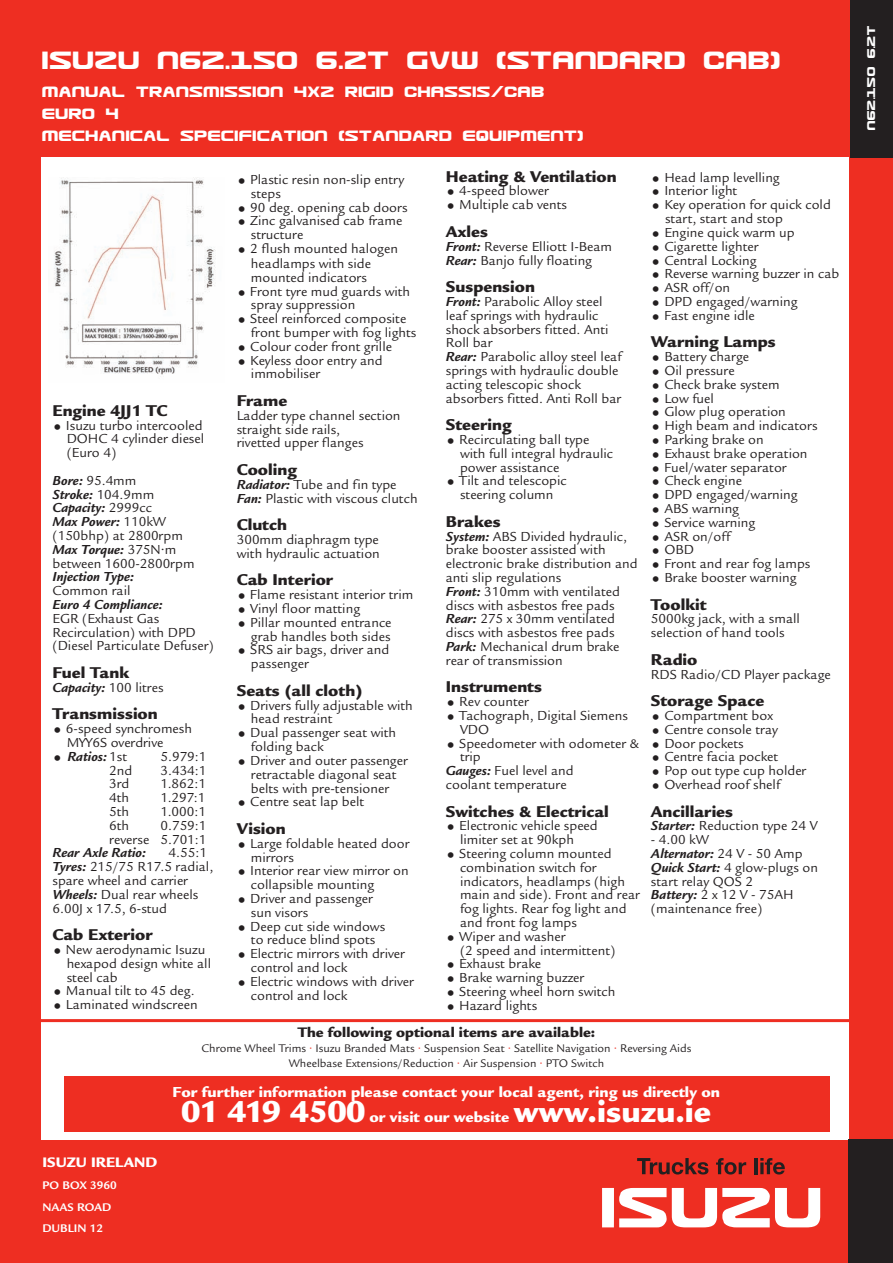
<style>
.page{position:relative;width:893px;height:1263px;background:#ee2e22}
.page>*{position:absolute;margin:0;border:0;box-sizing:border-box;transform-origin:0 0}
.t1{font:900 33px "Legacy Sans";color:#fff}
.t2{font:30px "Usuzi";color:#fff}
.t3{font:18px/21.9px "Usuzi";color:#fff}
.t4{font:900 17.1px "Legacy Sans";color:#231f20}
.t5{font:900 15.75px "Legacy Sans";color:#fff}
.t6{font:900 15px "Legacy Sans";color:#231f20}
.t7{font:900 15px "Legacy Sans";color:#fff}
.t8{font:14.25px/13.8px "Legacy Sans";color:#231f20}
.t9{font:italic 700 14.25px "Legacy Sans";color:#231f20}
.t10{font:13.5px "Usuzi";color:#fff}
.t11{font:12px/15px "Legacy Sans";color:#231f20;text-align:center}
.t12{font:700 12px/21.8px "Legacy Sans";color:#fff}
.s1{font-weight:700;font-style:italic}
.s2{color:#ee2e22}
.s3{font-weight:400;font-style:normal}
.s4{font-size:15.75px}
</style>
<div class="page">
<div style="left:41px;top:157px;width:808px;height:983px;background:#fff"></div>
<div style="left:64px;top:1076px;width:765px;height:55px;background:#ee2e22"></div>
<hr style="left:34px;top:1019px;width:826px;height:3px;background:#ee2e22">
<div style="left:850px;top:0;width:43px;height:157px;background:#231f20"></div>
<div style="left:849px;top:1140px;width:44px;height:123px;background:#231f20"></div>
<svg style="left:602px;top:1188px;width:218px;height:39px"></svg>
<svg style="left:637px;top:1158px;width:71px;height:16px"></svg>
<svg style="left:716px;top:1158px;width:30px;height:16px"></svg>
<hr style="left:754px;top:1158px;width:4px;height:16px;background:#231f20">
<svg style="left:760px;top:1158px;width:25px;height:16px"></svg>
<img style="left:54px;top:178px;width:162px;height:197px">
<h2 class="t2" style="left:43px;top:45px;width:741px">ISUZU N62.15O 6.2T GVW (STANDARD CAB)</h2>
<p class="t3" style="left:43px;top:80px;width:543px">MANUAL TRANSMISSION 4X2 RIGID CHASSIS/CAB<br>EURO 4<br>MECHANICAL SPECIFICATION (STANDARD EQUIPMENT)</p>
<p class="t4" style="left:446px;top:170px;width:172px">Heating &amp; Ventilation</p>
<p class="t8" style="left:459px;top:185px;width:109px">4-speed blower<br>Multiple cab vents</p>
<p class="t4" style="left:446px;top:225px;width:44px">Axles</p>
<p class="t8" style="left:446px;top:241px;width:168px"><span class="s1">Front:</span> Reverse Elliott I-Beam<br><span class="s1">Rear:</span> Banjo fully floating</p>
<p class="t4" style="left:446px;top:280px;width:91px">Suspension</p>
<p class="t8" style="left:446px;top:296px;width:177px"><span class="s1">Front:</span> Parabolic Alloy steel leaf springs with hydraulic shock absorbers fitted. Anti<br>Roll bar<br><span class="s1">Rear:</span> Parabolic alloy steel leaf springs with hydraulic double acting telescopic shock absorbers fitted. Anti Roll bar</p>
<p class="t4" style="left:446px;top:418px;width:67px">Steering</p>
<p class="t8" style="left:459px;top:434px;width:155px">Recirculating ball type with full integral hydraulic power assistance<br>Tilt and telescopic steering column</p>
<p class="t4" style="left:446px;top:515px;width:56px">Brakes</p>
<p class="t8" style="left:446px;top:530px;width:193px"><span class="s1">System:</span> ABS Divided hydraulic, brake booster assisted with electronic brake distribution and anti slip regulations<br><span class="s1">Front:</span> 310mm with ventilated discs with asbestos free pads<br><span class="s1">Rear:</span> 275 x 30mm ventilated discs with asbestos free pads<br><span class="s1">Park:</span> Mechanical drum brake rear of transmission</p>
<p class="t4" style="left:446px;top:681px;width:98px">Instruments</p>
<p class="t8" style="left:459px;top:696px;width:71px">Rev counter</p>
<p class="t8" style="left:459px;top:710px;width:170px">Tachograph, Digital Siemens</p>
<p class="t8" style="left:460px;top:724px;width:31px">VDO</p>
<p class="t8" style="left:459px;top:737px;width:181px">Speedometer with odometer &amp;</p>
<p class="t8" style="left:460px;top:751px;width:22px">trip</p>
<p class="t8" style="left:446px;top:765px;width:129px"><span class="s1">Gauges:</span> Fuel level and</p>
<p class="t8" style="left:446px;top:779px;width:122px">coolant temperature</p>
<p class="t4" style="left:446px;top:805px;width:165px">Switches &amp; Electrical</p>
<p class="t8" style="left:459px;top:820px;width:182px">Electronic vehicle speed<br>limiter set at 90kph<br>Steering column mounted combination switch for indicators, headlamps (high main and side). Front and rear fog lights. Rear fog light and and front fog lamps<br>Wiper and washer<br>(2 speed and intermittent)<br>Exhaust brake<br>Brake warning buzzer<br>Steering wheel horn switch<br>Hazard lights</p>
<p class="t6" style="left:298px;top:1027px;width:299px">The following optional items are available:</p>
<p class="t11" style="left:201px;top:1042px;width:491px">Chrome Wheel Trims <span class="s2">•</span> Isuzu Branded Mats <span class="s2">•</span> Suspension Seat <span class="s2">•</span> Satellite Navigation <span class="s2">•</span> Reversing Aids<br>Wheelbase Extensions/Reduction <span class="s2">•</span> Air Suspension <span class="s2">•</span> PTO Switch</p>
<p class="t8" style="left:664px;top:172px;width:176px">Head lamp levelling<br>Interior light<br>Key operation for quick cold start, start and stop<br>Engine quick warm up<br>Cigarette lighter<br>Central Locking<br>Reverse warning buzzer in cab<br>ASR off/on<br>DPD engaged/warning<br>Fast engine idle</p>
<p class="t4" style="left:651px;top:336px;width:127px">Warning Lamps</p>
<p class="t8" style="left:664px;top:351px;width:155px">Battery charge<br>Oil pressure<br>Check brake system<br>Low fuel<br>Glow plug operation<br>High beam and indicators<br>Parking brake on<br>Exhaust brake operation<br>Fuel/water separator<br>Check engine<br>DPD engaged/warning<br>ABS warning<br>Service warning<br>ASR on/off<br>OBD<br>Front and rear fog lamps<br>Brake booster warning</p>
<p class="t4" style="left:651px;top:598px;width:57px">Toolkit</p>
<p class="t8" style="left:651px;top:613px;width:151px">5000kg jack, with a small selection of hand tools</p>
<p class="t4" style="left:651px;top:653px;width:48px">Radio</p>
<p class="t8" style="left:651px;top:668px;width:181px">RDS Radio/CD Player package</p>
<p class="t4" style="left:651px;top:694px;width:115px">Storage Space</p>
<p class="t8" style="left:664px;top:710px;width:143px">Compartment box<br>Centre console tray<br>Door pockets<br>Centre facia pocket<br>Pop out type cup holder<br>Overhead roof shelf</p>
<p class="t4" style="left:651px;top:805px;width:84px">Ancillaries</p>
<p class="t8" style="left:651px;top:820px;width:168px"><span class="s1">Starter:</span> Reduction type 24 V</p>
<p class="t8" style="left:651px;top:834px;width:169px">- 4.00 kW<br><span class="s1">Alternator:</span> 24 V - 50 Amp<br><span class="s1">Quick Start:</span> 4 glow-plugs on start relay QOS 2<br><span class="s1">Battery:</span> 2 x 12 V - 75AH (maintenance free)</p>
<p class="t8" style="left:250px;top:174px;width:168px">Plastic resin non-slip entry steps<br>90 deg. opening cab doors<br>Zinc galvanised cab frame structure<br>2 flush mounted halogen headlamps with side mounted indicators<br>Front tyre mud guards with spray suppression<br>Steel reinforced composite front bumper with fog lights<br>Colour coder front grille<br>Keyless door entry and immobiliser</p>
<p class="t4" style="left:237px;top:394px;width:52px">Frame</p>
<p class="t8" style="left:237px;top:410px;width:165px">Ladder type channel section straight side rails,<br>rivetted upper flanges</p>
<p class="t4" style="left:237px;top:463px;width:62px">Cooling</p>
<p class="t8" style="left:237px;top:479px;width:182px"><span class="s1">Radiator:</span> Tube and fin type<br><span class="s1">Fan:</span> Plastic with viscous clutch</p>
<p class="t4" style="left:237px;top:519px;width:52px">Clutch</p>
<p class="t8" style="left:237px;top:534px;width:145px">300mm diaphragm type with hydraulic actuation</p>
<p class="t4" style="left:237px;top:574px;width:98px">Cab Interior</p>
<p class="t8" style="left:250px;top:589px;width:165px">Flame resistant interior trim<br>Vinyl floor matting<br>Pillar mounted entrance grab handles both sides<br>SRS air bags, driver and passenger</p>
<p class="t4" style="left:237px;top:684px;width:127px">Seats (all cloth)</p>
<p class="t8" style="left:250px;top:700px;width:164px">Drivers fully adjustable with head restraint<br>Dual passenger seat with folding back<br>Driver and outer passenger retractable diagonal seat belts with pre-tensioner<br>Centre seat lap belt</p>
<p class="t4" style="left:237px;top:822px;width:50px">Vision</p>
<p class="t8" style="left:250px;top:838px;width:165px">Large foldable heated door mirrors<br>Interior rear view mirror on collapsible mounting<br>Driver and passenger<br>sun visors<br>Deep cut side windows<br>to reduce blind spots<br>Electric mirrors with driver control and lock<br>Electric windows with driver control and lock</p>
<p class="t4" style="left:52px;top:404px;width:117px">Engine 4JJ1 TC</p>
<p class="t8" style="left:66px;top:420px;width:140px;text-align:justify">Isuzu turbo intercooled DOHC 4 cylinder diesel (Euro 4)</p>
<p class="t8" style="left:52px;top:475px;width:144px"><span class="s1">Bore:</span> 95.4mm<br><span class="s1">Stroke:</span> 104.9mm<br><span class="s1">Capacity:</span> 2999cc<br><span class="s1">Max Power:</span> 110kW (150bhp) at 2800rpm<br><span class="s1">Max Torque:</span> 375N•m between 1600-2800rpm</p>
<p class="t9" style="left:52px;top:572px;width:83px">Injection Type:</p>
<p class="t8" style="left:52px;top:585px;width:80px">Common rail</p>
<p class="t9" style="left:52px;top:599px;width:112px">Euro 4 Compliance:</p>
<p class="t8" style="left:52px;top:613px;width:163px">EGR (Exhaust Gas<br>Recirculation) with DPD (Diesel Particulate Defuser)</p>
<p class="t4" style="left:52px;top:666px;width:78px">Fuel Tank</p>
<p class="t9" style="left:52px;top:682px;width:113px">Capacity: <span class="s3">100 litres</span></p>
<p class="t4" style="left:52px;top:708px;width:107px">Transmission</p>
<p class="t8" style="left:66px;top:723px;width:128px">6-speed synchromesh<br>MYY6S overdrive<br><span class="s1">Ratios:</span> 1st</p>
<p class="t8" style="left:160px;top:751px;width:47px">5.979:1</p>
<p class="t8" style="left:109px;top:765px;width:25px">2nd</p>
<p class="t8" style="left:160px;top:765px;width:47px">3.434:1</p>
<p class="t8" style="left:109px;top:778px;width:22px">3rd</p>
<p class="t8" style="left:160px;top:778px;width:47px">1.862:1</p>
<p class="t8" style="left:109px;top:792px;width:21px">4th</p>
<p class="t8" style="left:160px;top:792px;width:47px">1.297:1</p>
<p class="t8" style="left:109px;top:806px;width:21px">5th</p>
<p class="t8" style="left:160px;top:806px;width:47px">1.000:1</p>
<p class="t8" style="left:109px;top:820px;width:21px">6th</p>
<p class="t8" style="left:109px;top:820px;width:99px;text-align:right">0.759:1<br>reverse 5.701:1</p>
<p class="t9" style="left:52px;top:848px;width:95px">Rear Axle Ratio:</p>
<p class="t8" style="left:52px;top:847px;width:162px;text-indent:116px">4.55:1<br><span class="s1">Tyres:</span> 215/75 R17.5 radial, spare wheel and carrier<br><span class="s1">Wheels:</span> Dual rear wheels<br>6.00J x 17.5, 6-stud</p>
<p class="t4" style="left:52px;top:929px;width:101px">Cab Exterior</p>
<p class="t8" style="left:66px;top:944px;width:147px">New aerodynamic Isuzu hexapod design white all steel cab<br>Manual tilt to 45 deg.<br>Laminated windscreen</p>
<p class="t7" style="left:43px;top:1157px;width:116px">ISUZU IRELAND</p>
<p class="t12" style="left:43px;top:1175px;width:76px">PO BOX 3960<br>NAAS ROAD<br>DUBLIN 12</p>
<p class="t5" style="left:173px;top:1086px;width:549px">For further information please contact your local agent, ring us directly on</p>
<h1 class="t1" style="left:181px;top:1100px;width:531px">01 419 4500 <span class="s4">or visit our website</span> www.isuzu.ie</h1>
<p class="t10" style="left:864px;top:130px;width:106px;rotate:-90deg">N62.15O 6.2T</p>
</div>
